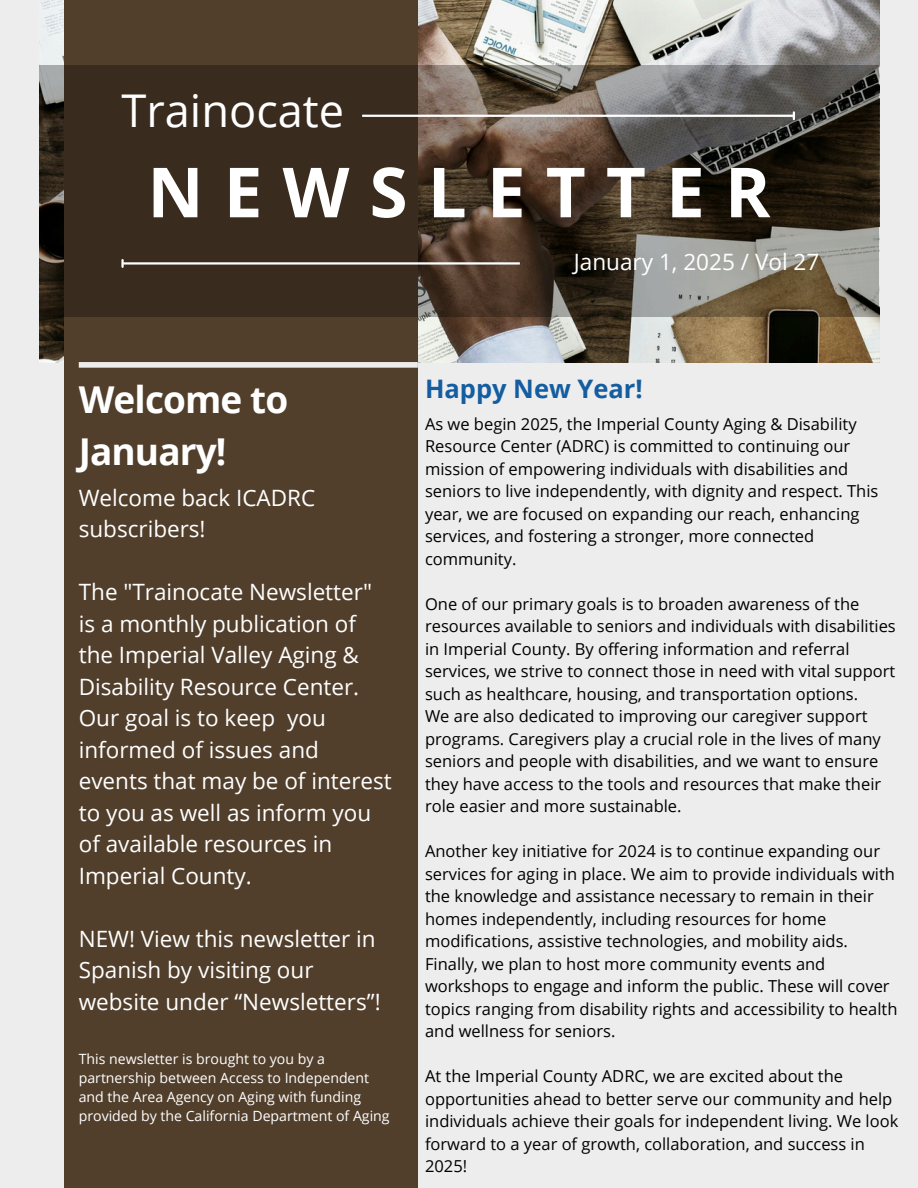
<style>
.page{position:relative;width:918px;height:1188px;background:#ededed}
.page>*{position:absolute;margin:0;border:0;box-sizing:border-box;transform-origin:0 0}
.t1{font:700 69.15px "Open Sans";letter-spacing:.29em;color:#fff}
.t2{font:45.15px "Open Sans";color:#fff}
.t3{font:700 37.05px/51.6px "Open Sans";letter-spacing:-.025em;color:#fff}
.t4{font:700 25.5px "Open Sans";color:#145da0}
.t5{font:22.5px/31.5px "Open Sans";color:#fff}
.t6{font:16.5px/22.5px "Open Sans";color:#000}
.t7{font:14.1px/19.2px "Open Sans";color:#fff}
</style>
<div class="page">
<img style="left:39px;top:0;width:840px;height:362px">
<div style="left:64px;top:0;width:354px;height:1188px;background:#513f2c"></div>
<svg style="left:39px;top:65px;width:840px;height:252px;background:#493e32"></svg>
<hr style="left:362px;top:115px;width:431px;height:2px;background:#fff">
<svg style="left:793px;top:112px;width:2px;height:7px"></svg>
<hr style="left:123px;top:262px;width:397px;height:3px;background:#fff">
<svg style="left:121px;top:260px;width:3px;height:7px"></svg>
<div style="left:79px;top:362px;width:339px;height:6px;background:#ededed"></div>
<p class="t2" style="left:121px;top:79px;width:224px">Trainocate</p>
<p class="t1" style="left:147px;top:143px;width:625px">NEWSLETTER</p>
<h2 class="t5" style="left:574px;top:246px;width:247px">January 1, 2025 / Vol 27</h2>
<h1 class="t3" style="left:79px;top:373px;width:211px">Welcome to<br>January!</h1>
<p class="t5" style="left:79px;top:481px;width:238px">Welcome back ICADRC subscribers!</p>
<h5 class="t5" style="left:79px;top:576px;width:315px">The "Trainocate Newsletter" is a monthly publication of the Imperial Valley Aging &amp;<br>Disability Resource Center.<br>Our goal is to keep you informed of issues and events that may be of interest to you as well as inform you of available resources in<br>Imperial County.</h5>
<p class="t5" style="left:79px;top:922px;width:303px">NEW! View this newsletter in<br>Spanish by visiting our website under “Newsletters”!</p>
<h3 class="t7" style="left:79px;top:1049px;width:312px">This newsletter is brought to you by a partnership between Access to Independent and the Area Agency on Aging with funding provided by the California Department of Aging</h3>
<h4 class="t4" style="left:425px;top:371px;width:219px">Happy New Year!</h4>
<h5 class="t6" style="left:425px;top:412px;width:455px">As we begin 2025, the Imperial County Aging &amp; Disability Resource Center (ADRC) is committed to continuing our mission of empowering individuals with disabilities and seniors to live independently, with dignity and respect. This year, we are focused on expanding our reach, enhancing services, and fostering a stronger, more connected community.</h5>
<h5 class="t6" style="left:425px;top:592px;width:472px">One of our primary goals is to broaden awareness of the resources available to seniors and individuals with disabilities in Imperial County. By offering information and referral services, we strive to connect those in need with vital support such as healthcare, housing, and transportation options.<br>We are also dedicated to improving our caregiver support programs. Caregivers play a crucial role in the lives of many seniors and people with disabilities, and we want to ensure they have access to the tools and resources that make their role easier and more sustainable.</h5>
<h5 class="t6" style="left:425px;top:840px;width:474px">Another key initiative for 2024 is to continue expanding our services for aging in place. We aim to provide individuals with the knowledge and assistance necessary to remain in their homes independently, including resources for home modifications, assistive technologies, and mobility aids.<br>Finally, we plan to host more community events and workshops to engage and inform the public. These will cover topics ranging from disability rights and accessibility to health and wellness for seniors.</h5>
<p class="t6" style="left:425px;top:1065px;width:475px">At the Imperial County ADRC, we are excited about the opportunities ahead to better serve our community and help individuals achieve their goals for independent living. We look forward to a year of growth, collaboration, and success in 2025!</p>
</div>
